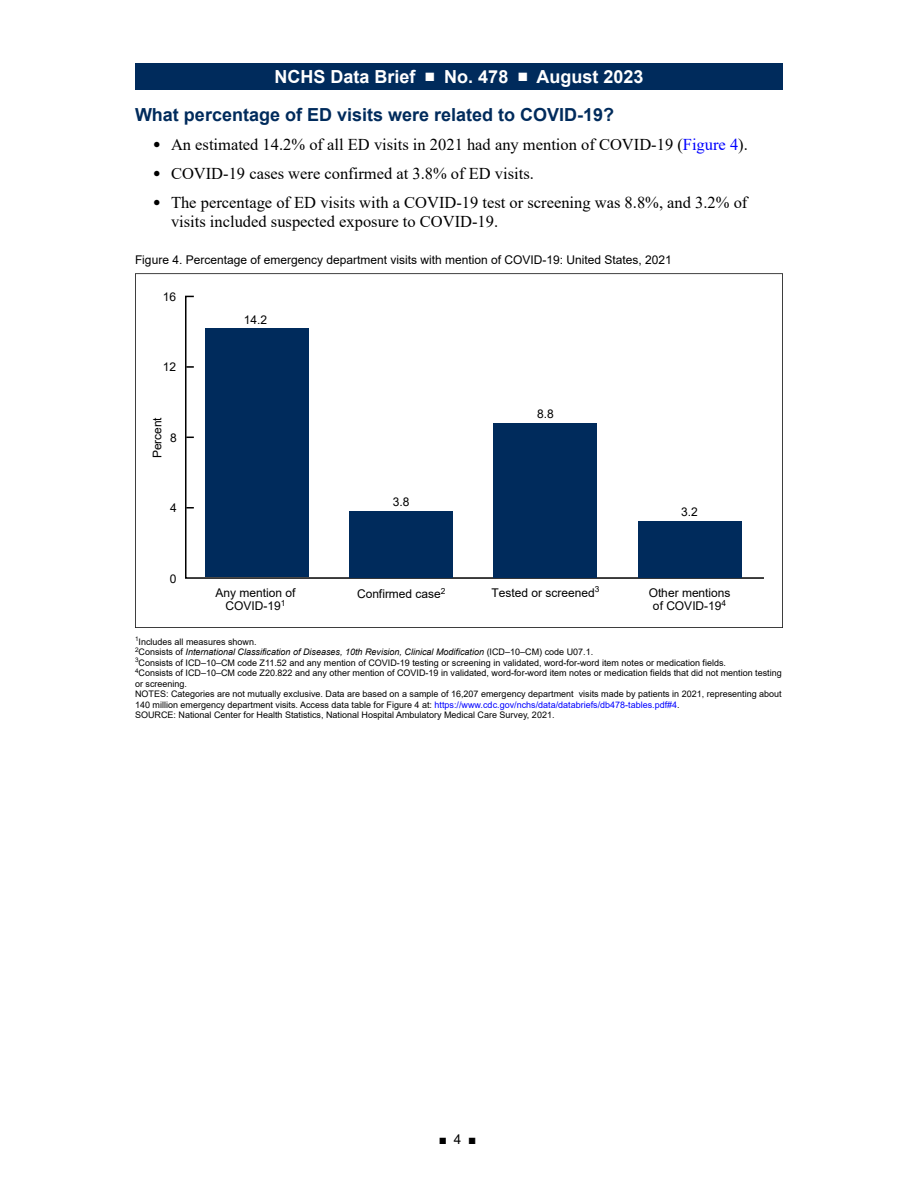
<style>
.page{position:relative;width:918px;height:1188px;background:#fff}
.page>*{position:absolute;margin:0;border:0;box-sizing:border-box;transform-origin:0 0}
.t1{font:700 18px "Arial";color:#002b5c}
.t2{font:700 18px "Arial";color:#fff}
.t3{font:16.5px/19.5px "Times New Roman";color:#000}
.t4{font:13.5px "Arial";color:#000}
.t5{font:12px/13.5px "Arial";color:#000;text-align:center}
.t6{font:9px/10.5px "Arial";color:#000}
.s1{font-size:12.3px}
.s2{color:#00f}
.s3{font-style:italic}
</style>
<div class="page">
<div style="left:135px;top:63px;width:648px;height:27px;background:#002b5c"></div>
<svg style="left:135px;top:273px;width:648px;height:355px"></svg>
<svg style="left:184px;top:295px;width:581px;height:285px"></svg>
<div style="left:205px;top:329px;width:104px;height:248px;background:#002b5c"></div>
<div style="left:349px;top:511px;width:104px;height:66px;background:#002b5c"></div>
<div style="left:494px;top:423px;width:103px;height:154px;background:#002b5c"></div>
<div style="left:638px;top:521px;width:104px;height:56px;background:#002b5c"></div>
<h1 class="t2" style="left:274px;top:64px;width:371px">NCHS Data Brief ■ No. 478 ■ August 2023</h1>
<h2 class="t1" style="left:135px;top:102px;width:481px">What percentage of ED visits were related to COVID-19?</h2>
<p class="t3" style="left:153px;top:134px;width:596px"><span class="s1">●</span> An estimated 14.2% of all ED visits in 2021 had any mention of COVID-19 (<span class="s2">Figure 4</span>).</p>
<p class="t3" style="left:153px;top:163px;width:382px"><span class="s1">●</span> COVID-19 cases were confirmed at 3.8% of ED visits.</p>
<p class="t3" style="left:171px;top:192px;width:578px;text-indent:-18px"><span class="s1">●</span> The percentage of ED visits with a COVID-19 test or screening was 8.8%, and 3.2% of visits included suspected exposure to COVID-19.</p>
<p class="t5" style="left:135px;top:253px;width:538px">Figure 4. Percentage of emergency department visits with mention of COVID-19: United States, 2021</p>
<p class="t5" style="left:163px;top:290px;width:15px">16</p>
<p class="t5" style="left:163px;top:360px;width:15px">12</p>
<p class="t5" style="left:150px;top:458px;width:42px;rotate:-90deg">Percent</p>
<p class="t5" style="left:170px;top:431px;width:8px">8</p>
<p class="t5" style="left:170px;top:501px;width:8px">4</p>
<p class="t5" style="left:170px;top:572px;width:8px">0</p>
<p class="t5" style="left:244px;top:313px;width:25px">14.2</p>
<p class="t5" style="left:393px;top:495px;width:18px">3.8</p>
<p class="t5" style="left:537px;top:407px;width:18px">8.8</p>
<p class="t5" style="left:681px;top:505px;width:18px">3.2</p>
<p class="t5" style="left:216px;top:586px;width:81px">Any mention of<br>COVID-19<sup>1</sup></p>
<p class="t5" style="left:357px;top:587px;width:90px">Confirmed case<sup>2</sup></p>
<p class="t5" style="left:492px;top:585px;width:109px">Tested or screened<sup>3</sup></p>
<p class="t5" style="left:649px;top:586px;width:83px">Other mentions of COVID-19<sup>4</sup></p>
<p class="t6" style="left:135px;top:636px;width:648px"><sup>1</sup>Includes all measures shown.<br><sup>2</sup>Consists of <span class="s3">International Classification of Diseases, 10th Revision, Clinical Modification</span> (ICD–10–CM) code U07.1.<br><sup>3</sup>Consists of ICD–10–CM code Z11.52 and any mention of COVID-19 testing or screening in validated, word-for-word item notes or medication fields.<br><sup>4</sup>Consists of ICD–10–CM code Z20.822 and any other mention of COVID-19 in validated, word-for-word item notes or medication fields that did not mention testing or screening.<br>NOTES: Categories are not mutually exclusive. Data are based on a sample of 16,207 emergency department visits made by patients in 2021, representing about 140 million emergency department visits. Access data table for Figure 4 at: <span class="s2">https://www.cdc.gov/nchs/data/databriefs/db478-tables.pdf#4</span>.<br>SOURCE: National Center for Health Statistics, National Hospital Ambulatory Medical Care Survey, 2021.</p>
<h3 class="t4" style="left:439px;top:1130px;width:39px">■ 4 ■</h3>
</div>
